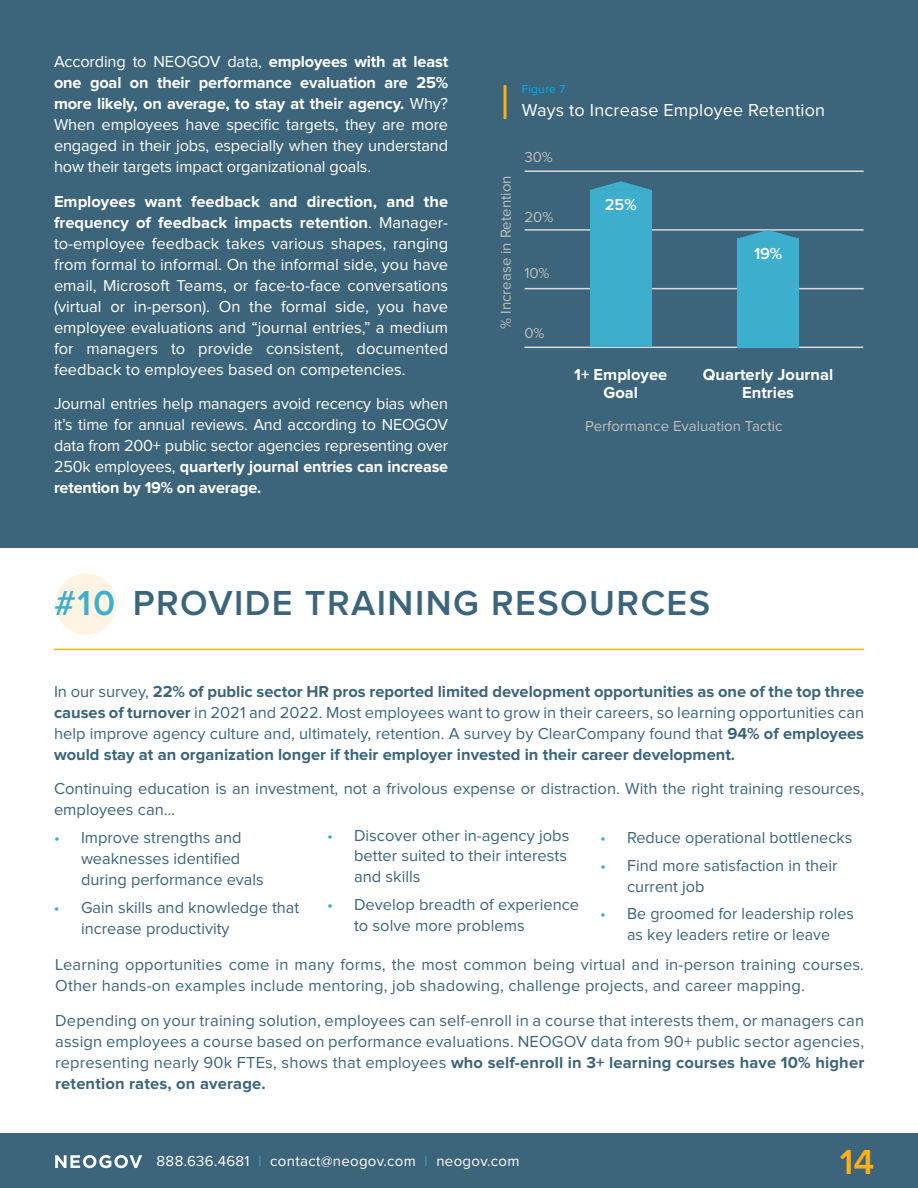
<style>
.page{position:relative;width:918px;height:1188px;background:#fff}
.page>*{position:absolute;margin:0;border:0;box-sizing:border-box;transform-origin:0 0}
.t1{font:600 36px "Proxima Nova";letter-spacing:.04em;color:#3c647b}
.t2{font:600 36px "Proxima Nova";color:#fcaf17}
.t3{font:18px "Proxima Nova";letter-spacing:.01em;color:#fff}
.t4{font:16.5px/21px "Proxima Nova";color:#3c647b}
.t5{font:16.5px/21px "Proxima Nova";letter-spacing:-.01em;color:#fff;text-align:justify}
.t6{font:700 16.5px/21px "Proxima Nova";color:#3c647b;text-align:justify}
.t7{font:700 16.5px/18px "Proxima Nova";color:#fff;text-align:center}
.t8{font:600 16.5px "Proxima Nova";color:#fff}
.t9{font:15px "Proxima Nova";color:#c0bfba}
.t10{font:15px "Proxima Nova";letter-spacing:.02em;color:#fff}
.t11{font:12px "Proxima Nova";letter-spacing:.01em;color:#00aeef}
.s1{font-weight:700}
.s2{color:#3eaece}
.s3{font-weight:400}
</style>
<div class="page">
<div style="left:0;top:0;width:918px;height:548px;background:#3c647b"></div>
<div style="left:55px;top:573px;width:62px;height:62px;background:#fff4e3;border-radius:50%"></div>
<hr style="left:54px;top:649px;width:810px;height:1px;background:#fcaf17">
<hr style="left:504px;top:85px;width:3px;height:34px;background:#fcaf17">
<hr style="left:524px;top:347px;width:339px;height:1px;background:#d9dadc">
<hr style="left:525px;top:170px;width:339px;height:2px;background:#d9dadc">
<hr style="left:525px;top:288px;width:339px;height:1px;background:#d9dadc">
<hr style="left:525px;top:229px;width:339px;height:2px;background:#d9dadc">
<div style="left:590px;top:190px;width:62px;height:157px;background:#3eaece"></div>
<div style="left:737px;top:239px;width:62px;height:109px;background:#3eaece"></div>
<svg style="left:590px;top:181px;width:61px;height:9px"></svg>
<svg style="left:737px;top:230px;width:62px;height:9px"></svg>
<div style="left:0;top:1133px;width:918px;height:55px;background:#3c647b"></div>
<svg style="left:55px;top:1155px;width:87px;height:13px"></svg>
<p class="t5" style="left:54px;top:52px;width:396px">According to NEOGOV data, <span class="s1">employees with at least one goal on their performance evaluation are 25% more likely, on average, to stay at their agency.</span> Why?<br>When employees have specific targets, they are more engaged in their jobs, especially when they understand how their targets impact organizational goals.</p>
<p class="t5" style="left:54px;top:191px;width:396px"><span class="s1">Employees want feedback and direction, and the frequency of feedback impacts retention</span>. Manager&shy;to-employee feedback takes various shapes, ranging from formal to informal. On the informal side, you have email, Microsoft Teams, or face-to-face conversations (virtual or in-person). On the formal side, you have employee evaluations and “journal entries,” a medium for managers to provide consistent, documented feedback to employees based on competencies.</p>
<p class="t5" style="left:54px;top:394px;width:396px">Journal entries help managers avoid recency bias when it’s time for annual reviews. And according to NEOGOV data from 200+ public sector agencies representing over 250k employees, <span class="s1">quarterly journal entries can increase retention by 19% on average.</span></p>
<p class="t11" style="left:522px;top:84px;width:45px">Figure 7</p>
<p class="t3" style="left:522px;top:102px;width:305px">Ways to Increase Employee Retention</p>
<p class="t9" style="left:499px;top:329px;width:155px;rotate:-90deg">% Increase in Retention</p>
<p class="t9" style="left:524px;top:150px;width:30px">30%</p>
<p class="t9" style="left:524px;top:211px;width:30px">20%</p>
<p class="t9" style="left:524px;top:266px;width:27px">10%</p>
<p class="t9" style="left:524px;top:326px;width:22px">0%</p>
<p class="t8" style="left:605px;top:197px;width:33px">25%</p>
<p class="t8" style="left:754px;top:246px;width:30px">19%</p>
<p class="t7" style="left:574px;top:366px;width:95px">1+ Employee<br>Goal</p>
<p class="t7" style="left:703px;top:366px;width:132px">Quarterly Journal<br>Entries</p>
<p class="t9" style="left:585px;top:419px;width:199px">Performance Evaluation Tactic</p>
<h1 class="t1" style="left:54px;top:586px;width:658px"><span class="s2">#10</span> PROVIDE TRAINING RESOURCES</h1>
<p class="t6" style="left:54px;top:681px;width:812px"><span class="s3">In our survey,</span> 22% of public sector HR pros reported limited development opportunities as one of the top three causes of turnover <span class="s3">in 2021 and 2022. Most employees want to grow in their careers, so learning opportunities can help improve agency culture and, ultimately, retention. A survey by ClearCompany found that</span> 94% of employees would stay at an organization longer if their employer invested in their career development.</p>
<p class="t4" style="left:54px;top:779px;width:812px">Continuing education is an investment, not a frivolous expense or distraction. With the right training resources, employees can…</p>
<p class="t4" style="left:81px;top:828px;width:184px;text-indent:-27px"><span class="s2">•</span> Improve strengths and weaknesses identified during performance evals</p>
<p class="t4" style="left:81px;top:897px;width:220px;text-indent:-27px"><span class="s2">•</span> Gain skills and knowledge that increase productivity</p>
<p class="t4" style="left:327px;top:827px;width:244px;line-height:19.5px;text-align:right"><span class="s2">•</span> Discover other in-agency jobs better suited to their interests</p>
<p class="t4" style="left:354px;top:867px;width:68px">and skills</p>
<p class="t4" style="left:354px;top:894px;width:227px;text-indent:-27px"><span class="s2">•</span> Develop breadth of experience to solve more problems</p>
<p class="t4" style="left:600px;top:828px;width:254px"><span class="s2">•</span> Reduce operational bottlenecks</p>
<p class="t4" style="left:627px;top:855px;width:212px;text-indent:-27px"><span class="s2">•</span> Find more satisfaction in their current job</p>
<p class="t4" style="left:600px;top:904px;width:255px;text-align:center"><span class="s2">•</span> Be groomed for leadership roles as key leaders retire or leave</p>
<p class="t4" style="left:55px;top:955px;width:810px">Learning opportunities come in many forms, the most common being virtual and in-person training courses.<br>Other hands-on examples include mentoring, job shadowing, challenge projects, and career mapping.</p>
<p class="t4" style="left:55px;top:1010px;width:811px;text-align:justify">Depending on your training solution, employees can self-enroll in a course that interests them, or managers can assign employees a course based on performance evaluations. NEOGOV data from 90+ public sector agencies, representing nearly 90k FTEs, shows that employees <span class="s1">who self-enroll in 3+ learning courses have 10% higher retention rates, on average.</span></p>
<p class="t10" style="left:157px;top:1155px;width:364px">888.636.4681 <span class="s2">|</span> contact@neogov.com <span class="s2">|</span> neogov.com</p>
<h1 class="t2" style="left:840px;top:1145px;width:36px">14</h1>
</div>
